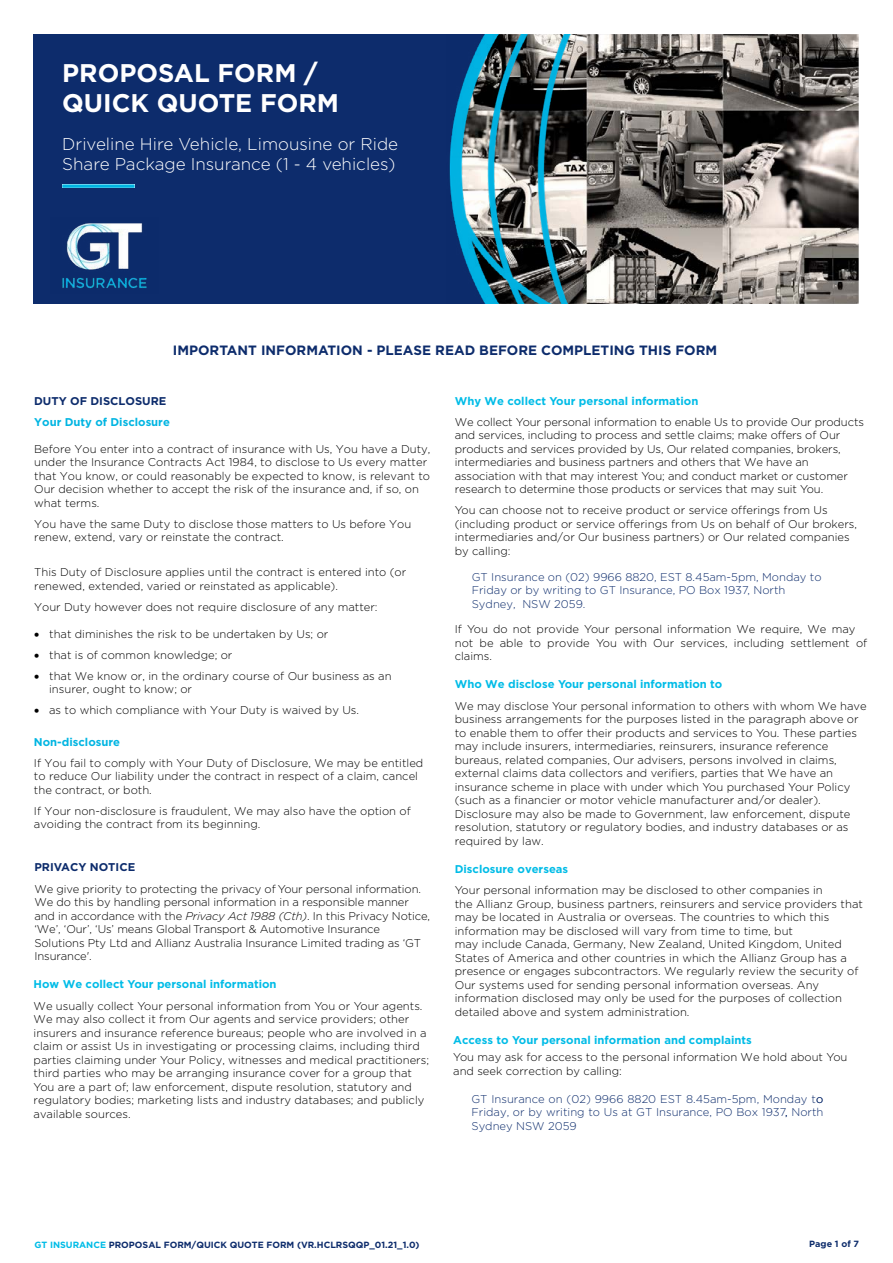
<style>
.page{position:relative;width:893px;height:1263px;background:#fff}
.page>*{position:absolute;margin:0;border:0;box-sizing:border-box;transform-origin:0 0}
.t1{font:700 25.5px/30.6px "Gotham";color:#fff}
.t2{font:300 16.95px/20.4px "Gotham";color:#fff}
.t3{font:700 13.5px "Gotham";color:#0d2c6c}
.t4{font:300 11.25px/13.5px "Gotham";color:#000}
.t5{font:300 11.25px/13.5px "Gotham";color:#0d2c6c}
.t6{font:700 11.25px/21.3px "Gotham";color:#00b5e2}
.t7{font:700 9px "Gotham";color:#0d2c6c}
.t8{font:700 9px "Gotham";color:#0d2c6b}
.s1{color:#0d2c6c}
.s2{font-weight:700;color:#00b5e2}
.s3{font-weight:700;color:#0d2c6c}
.s4{font-style:italic}
.s5{font-weight:700;color:#00bce7}
.s6{color:#00bce7}
</style>
<div class="page">
<div style="left:34px;top:34px;width:580px;height:270px;background:#0d2c6c"></div>
<img style="left:593px;top:34px;width:266px;height:270px">
<img style="left:449px;top:34px;width:144px;height:270px">
<img style="left:62px;top:223px;width:85px;height:66px">
<img style="left:62px;top:184px;width:72px;height:4px">
<p class="t1" style="left:62px;top:57px;width:278px">PROPOSAL FORM /<br>QUICK QUOTE FORM</p>
<p class="t2" style="left:62px;top:133px;width:337px">Driveline Hire Vehicle, Limousine or Ride<br>Share Package Insurance (1 - 4 vehicles)</p>
<h1 class="t3" style="left:173px;top:341px;width:546px">IMPORTANT INFORMATION - PLEASE READ BEFORE COMPLETING THIS FORM</h1>
<p class="t6" style="left:34px;top:390px;width:137px"><span class="s1">DUTY OF DISCLOSURE<br></span>Your Duty of Disclosure</p>
<p class="t4" style="left:34px;top:442px;width:398px">Before You enter into a contract of insurance with Us, You have a Duty, under the Insurance Contracts Act 1984, to disclose to Us every matter that You know, or could reasonably be expected to know, is relevant to Our decision whether to accept the risk of the insurance and, if so, on what terms.</p>
<p class="t4" style="left:34px;top:517px;width:379px">You have the same Duty to disclose those matters to Us before You renew, extend, vary or reinstate the contract.</p>
<p class="t4" style="left:34px;top:565px;width:374px">This Duty of Disclosure applies until the contract is entered into (or renewed, extended, varied or reinstated as applicable).</p>
<p class="t4" style="left:34px;top:600px;width:345px">Your Duty however does not require disclosure of any matter:</p>
<p class="t4" style="left:34px;top:627px;width:296px">• that diminishes the risk to be undertaken by Us; or</p>
<p class="t4" style="left:34px;top:648px;width:200px">• that is of common knowledge; or</p>
<p class="t4" style="left:49px;top:669px;width:344px;line-height:13px;text-indent:-15px">• that We know or, in the ordinary course of Our business as an insurer, ought to know; or</p>
<p class="t4" style="left:34px;top:703px;width:326px">• as to which compliance with Your Duty is waived by Us.</p>
<p class="t4" style="left:34px;top:731px;width:391px;line-height:21px"><span class="s2">Non-disclosure<br></span>If You fail to comply with Your Duty of Disclosure, We may be entitled</p>
<p class="t4" style="left:34px;top:769px;width:386px">to reduce Our liability under the contract in respect of a claim, cancel the contract, or both.</p>
<p class="t4" style="left:34px;top:804px;width:378px">If Your non-disclosure is fraudulent, We may also have the option of avoiding the contract from its beginning.</p>
<p class="t4" style="left:34px;top:856px;width:388px;line-height:21.5px"><span class="s3">PRIVACY NOTICE<br></span>We give priority to protecting the privacy of Your personal information.</p>
<p class="t4" style="left:34px;top:895px;width:397px">We do this by handling personal information in a responsible manner and in accordance with the <span class="s4">Privacy Act 1988 (Cth)</span>. In this Privacy Notice, ‘We’, ‘Our’, ‘Us’ means Global Transport &amp; Automotive Insurance Solutions Pty Ltd and Allianz Australia Insurance Limited trading as ‘GT Insurance'.</p>
<p class="t4" style="left:34px;top:973px;width:390px;line-height:21.5px"><span class="s5">How We collect Your personal information<br></span>We usually collect Your personal information from You or Your agents.</p>
<p class="t4" style="left:34px;top:1012px;width:397px">We may also collect it from Our agents and service providers; other insurers and insurance reference bureaus; people who are involved in a claim or assist Us in investigating or processing claims, including third parties claiming under Your Policy, witnesses and medical practitioners; third parties who may be arranging insurance cover for a group that You are a part of; law enforcement, dispute resolution, statutory and regulatory bodies; marketing lists and industry databases; and publicly available sources.</p>
<p class="t4" style="left:455px;top:389px;width:411px;line-height:21.5px"><span class="s5">Why We collect Your personal information<br></span>We collect Your personal information to enable Us to provide Our products</p>
<p class="t4" style="left:455px;top:428px;width:395px">and services, including to process and settle claims; make offers of Our products and services provided by Us, Our related companies, brokers, intermediaries and business partners and others that We have an association with that may interest You; and conduct market or customer research to determine those products or services that may suit You.</p>
<p class="t4" style="left:455px;top:503px;width:404px">You can choose not to receive product or service offerings from Us (including product or service offerings from Us on behalf of Our brokers, intermediaries and/or Our business partners) or Our related companies by calling:</p>
<p class="t5" style="left:472px;top:570px;width:351px">GT Insurance on (02) 9966 8820, EST 8.45am-5pm, Monday to<br>Friday or by writing to GT Insurance, PO Box 1937, North<br>Sydney, NSW 2059.</p>
<p class="t4" style="left:455px;top:622px;width:414px">If You do not provide Your personal information We require, We may not be able to provide You with Our services, including settlement of claims.</p>
<p class="t4" style="left:455px;top:673px;width:413px;line-height:21.5px"><span class="s5">Who We disclose Your personal information to<br></span>We may disclose Your personal information to others with whom We have</p>
<p class="t4" style="left:455px;top:712px;width:405px">business arrangements for the purposes listed in the paragraph above or to enable them to offer their products and services to You. These parties may include insurers, intermediaries, reinsurers, insurance reference bureaus, related companies, Our advisers, persons involved in claims, external claims data collectors and verifiers, parties that We have an insurance scheme in place with under which You purchased Your Policy (such as a financier or motor vehicle manufacturer and/or dealer).<br>Disclosure may also be made to Government, law enforcement, dispute resolution, statutory or regulatory bodies, and industry databases or as required by law.</p>
<p class="t4" style="left:455px;top:858px;width:369px;line-height:21.5px"><span class="s5">Disclosure overseas<br></span>Your personal information may be disclosed to other companies in</p>
<p class="t4" style="left:455px;top:896px;width:410px">the Allianz Group, business partners, reinsurers and service providers that may be located in Australia or overseas. The countries to which this information may be disclosed will vary from time to time, but<br>may include Canada, Germany, New Zealand, United Kingdom, United States of America and other countries in which the Allianz Group has a presence or engages subcontractors. We regularly review the security of Our systems used for sending personal information overseas. Any information disclosed may only be used for the purposes of collection detailed above and system administration.</p>
<p class="t4" style="left:453px;top:1030px;width:396px;line-height:17.7px"><span class="s5">Access to Your personal information and complaints<br></span>You may ask for access to the personal information We hold about You</p>
<p class="t4" style="left:453px;top:1064px;width:170px">and seek correction by calling:</p>
<p class="t5" style="left:471px;top:1091px;width:353px;text-align:justify">GT Insurance on (02) 9966 8820 EST 8.45am-5pm, Monday to Friday, or by writing to Us at GT Insurance, PO Box 1937 North Sydney NSW 2059</p>
<p class="t5" style="left:785px;top:1105px;width:4px">,</p>
<p class="t7" style="left:34px;top:1239px;width:387px"><span class="s6">GT INSURANCE</span> PROPOSAL FORM/QUICK QUOTE FORM (VR.HCLRSQQP_01.21_1.0)</p>
<p class="t8" style="left:809px;top:1238px;width:51px">Page 1 of 7</p>
</div>
